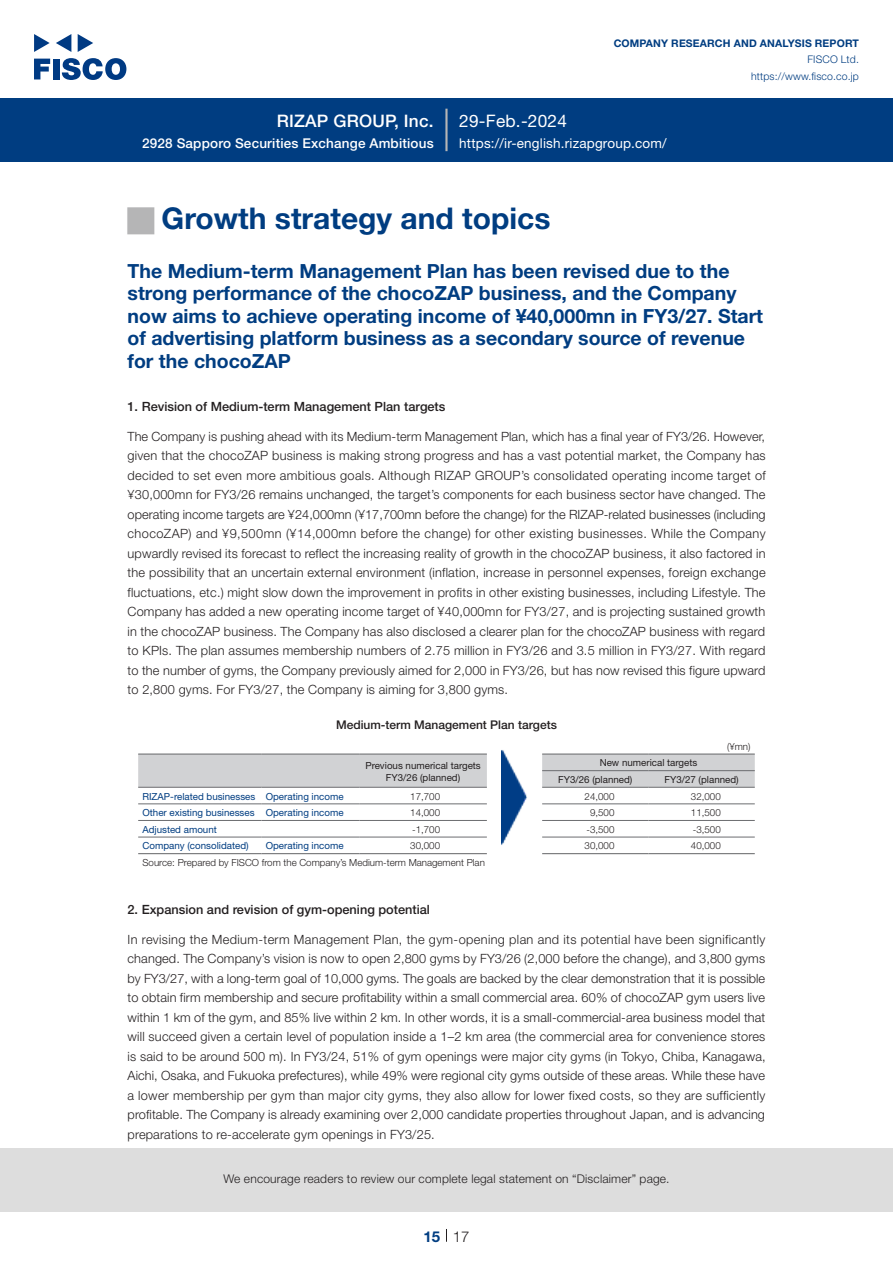
<style>
.page{position:relative;width:893px;height:1263px;background:#fff}
.page>*{position:absolute;margin:0;border:0;box-sizing:border-box;transform-origin:0 0}
.t1{font:700 30px "Helvetica Neue LT Std";color:#003d81}
.t2{font:27px "European Pi Std 1";color:#b5b5b6}
.中タイトル_e{font:700 19.5px/22.5px "Helvetica Neue LT Std";color:#003d81}
.t3{font:500 17.25px "Helvetica Neue LT Std";letter-spacing:.015em;color:#fff}
.t4{font:17.25px "Helvetica Neue LT Std";letter-spacing:.015em;color:#fff}
.t5{font:300 15px "Helvetica Neue LT Std";color:#231f20}
.t6{font:700 15px "Helvetica Neue LT Std";color:#003d81}
.t7{font:500 13.5px "Helvetica Neue LT Std";letter-spacing:.015em;color:#fff}
.t8{font:13.5px "Helvetica Neue LT Std";letter-spacing:.015em;color:#fff}
.本文_e{font:300 12.75px/19.5px "Helvetica Neue LT Std";letter-spacing:.015em;color:#231f20;text-align:justify}
.小タイトル_e{font:500 12.75px "Helvetica Neue LT Std";color:#231f20}
.t9{font:300 12px "Helvetica Neue LT Std";letter-spacing:.015em;color:#231f20}
.チャートタイトル_e{font:500 12px "Helvetica Neue LT Std";color:#231f20}
.t10{font:700 10.5px "Helvetica Neue LT Std";letter-spacing:.015em;color:#003d81}
.t11{font:300 10.5px/16.5px "Helvetica Neue LT Std";letter-spacing:.015em;color:#003d81;text-align:right}
.表左_en{font:9.75px "Helvetica Neue LT Std";color:#003d81}
.表上_en{font:9.75px "Helvetica Neue LT Std";color:#231f20}
.表数字_en{font:300 9.75px "Helvetica Neue LT Std";color:#231f20}
.表組み基本スタイル_en{font:300 9.75px "Helvetica Neue LT Std";color:#231f20}
.表単位_en{font:300 9.75px "Helvetica Neue LT Std";color:#231f20}
</style>
<div class="page">
<div style="left:0;top:1148px;width:893px;height:64px;background:#ddd"></div>
<svg style="left:34px;top:59px;width:16px;height:20px"></svg>
<div style="left:53px;top:59px;width:6px;height:20px;background:#003a83"></div>
<svg style="left:62px;top:58px;width:64px;height:22px"></svg>
<svg style="left:34px;top:34px;width:16px;height:18px"></svg>
<svg style="left:78px;top:34px;width:15px;height:18px"></svg>
<svg style="left:56px;top:34px;width:15px;height:18px"></svg>
<div style="left:0;top:98px;width:893px;height:64px;background:#003d81"></div>
<hr style="left:445px;top:109px;width:3px;height:42px;background:#b5b5b6">
<svg style="left:446px;top:1229px;width:1px;height:13px"></svg>
<svg style="left:138px;top:754px;width:617px;height:33px;background:#d1d2d4"></svg>
<hr style="left:138px;top:787px;width:123px;height:1px;background:#6c6d70">
<hr style="left:261px;top:787px;width:98px;height:1px;background:#6c6d70">
<hr style="left:359px;top:787px;width:128px;height:1px;background:#6c6d70">
<hr style="left:138px;top:804px;width:123px;height:1px;background:#6c6d70">
<hr style="left:261px;top:804px;width:98px;height:1px;background:#6c6d70">
<hr style="left:359px;top:804px;width:128px;height:1px;background:#6c6d70">
<hr style="left:138px;top:820px;width:123px;height:1px;background:#6c6d70">
<hr style="left:261px;top:820px;width:98px;height:1px;background:#6c6d70">
<hr style="left:359px;top:820px;width:128px;height:1px;background:#6c6d70">
<hr style="left:138px;top:837px;width:123px;height:1px;background:#6c6d70">
<hr style="left:261px;top:837px;width:98px;height:1px;background:#6c6d70">
<hr style="left:359px;top:837px;width:128px;height:1px;background:#6c6d70">
<hr style="left:138px;top:753px;width:123px;height:2px;background:#6c6d70">
<hr style="left:261px;top:753px;width:98px;height:2px;background:#6c6d70">
<hr style="left:359px;top:753px;width:128px;height:2px;background:#6c6d70">
<hr style="left:138px;top:853px;width:123px;height:1px;background:#6c6d70">
<hr style="left:261px;top:853px;width:98px;height:1px;background:#6c6d70">
<hr style="left:359px;top:853px;width:128px;height:1px;background:#6c6d70">
<hr style="left:542px;top:770px;width:106px;height:1px;background:#6c6d70">
<hr style="left:648px;top:770px;width:107px;height:1px;background:#6c6d70">
<hr style="left:542px;top:787px;width:106px;height:1px;background:#6c6d70">
<hr style="left:648px;top:787px;width:107px;height:1px;background:#6c6d70">
<hr style="left:542px;top:804px;width:106px;height:1px;background:#6c6d70">
<hr style="left:648px;top:804px;width:107px;height:1px;background:#6c6d70">
<hr style="left:542px;top:820px;width:106px;height:1px;background:#6c6d70">
<hr style="left:648px;top:820px;width:107px;height:1px;background:#6c6d70">
<hr style="left:542px;top:837px;width:106px;height:1px;background:#6c6d70">
<hr style="left:648px;top:837px;width:107px;height:1px;background:#6c6d70">
<hr style="left:542px;top:753px;width:106px;height:2px;background:#6c6d70">
<hr style="left:648px;top:753px;width:107px;height:2px;background:#6c6d70">
<hr style="left:542px;top:853px;width:106px;height:1px;background:#6c6d70">
<hr style="left:648px;top:853px;width:107px;height:1px;background:#6c6d70">
<img style="left:502px;top:750px;width:25px;height:95px">
<p class="t10" style="left:614px;top:37px;width:247px">COMPANY RESEARCH AND ANALYSIS REPORT</p>
<p class="t11" style="left:751px;top:51px;width:109px">FISCO Ltd. https://www.fisco.co j p.</p>
<h3 class="t3" style="left:277px;top:110px;width:122px">RIZAP GROUP</h3>
<h3 class="t3" style="left:394px;top:110px;width:41px">, Inc.</h3>
<h3 class="t4" style="left:459px;top:110px;width:109px">29-Feb.-2024</h3>
<p class="t7" style="left:142px;top:135px;width:293px">2928 Sapporo Securities Exchange Ambitious</p>
<p class="t8" style="left:459px;top:135px;width:209px">https:// -i r english.rizapgroup.com/</p>
<p class="t2" style="left:128px;top:206px;width:28px">■</p>
<p class="中タイトル_e" style="left:128px;top:259px;width:637px">The Medium-term Management Plan has been revised due to the strong performance of the chocoZAP business, and the Company now aims to achieve operating income of ¥40,000mn in FY3/27. Start of advertising platform business as a secondary source of revenue for the chocoZAP</p>
<p class="小タイトル_e" style="left:128px;top:399px;width:319px">1. Revision of Medium-term Management Plan targets</p>
<p class="本文_e" style="left:128px;top:426px;width:640px">The Company is pushing ahead with its Medium-term Management Plan, which has a final year of FY3/26. However, given that the chocoZAP business is making strong progress and has a vast potential market, the Company has decided to set even more ambitious goals. Although RIZAP GROUP s’ consolidated operating income target of ¥30,000mn for FY3/26 remains unchanged, the target s’ components for each business sector have changed. The operating income targets are ¥24,000mn (¥17,700mn before the change) for the RIZAP-related businesses (including chocoZAP) and ¥9,500mn (¥14,000mn before the change) for other existing businesses. While the Company upwardly revised its forecast to reflect the increasing reality of growth in the chocoZAP business it, also factored in the possibility that an uncertain external environment (inflation, increase in personnel expenses, foreign exchange fluctuations, etc ) . might slow down the improvement in profits in other existing businesses, including Lifestyle. The Company has added a new operating income target of ¥40,000mn for FY3/27, and is projecting sustained growth in the chocoZAP business. The Company has also disclosed a clearer plan for the chocoZAP business with regard to KPIs. The plan assumes membership numbers of 2.75 million in FY3/26 and 3.5 million in FY3/27. With regard to the number of gyms, the Company previously aimed for 2,000 in FY3/26, but has now revised this figure upward to 2,800 gyms. For FY3/27, the Company is aiming for 3,800 gyms.</p>
<p class="チャートタイトル_e" style="left:336px;top:717px;width:222px">Medium-term Management Plan targets</p>
<p class="表単位_en" style="left:727px;top:740px;width:25px">¥( mn(</p>
<p class="表上_en" style="left:365px;top:759px;width:117px">Previous numerical targets</p>
<p class="表上_en" style="left:386px;top:771px;width:76px">FY3/26 (planned(</p>
<p class="t1" style="left:162px;top:200px;width:390px">Growth strategy and topics</p>
<p class="表上_en" style="left:600px;top:757px;width:99px">New numerical targets</p>
<p class="表上_en" style="left:664px;top:774px;width:76px">FY3/27 (planned(</p>
<p class="表上_en" style="left:558px;top:774px;width:76px">FY3/26 (planned)</p>
<p class="表左_en" style="left:142px;top:790px;width:114px">RIZAP-related businesses</p>
<p class="表左_en" style="left:266px;top:790px;width:79px">Operating income</p>
<p class="表数字_en" style="left:410px;top:790px;width:31px">17,700</p>
<p class="表数字_en" style="left:585px;top:790px;width:31px">24,000</p>
<p class="表数字_en" style="left:691px;top:790px;width:31px">32,000</p>
<p class="表左_en" style="left:142px;top:807px;width:114px">Other existing businesses</p>
<p class="表左_en" style="left:266px;top:807px;width:79px">Operating income</p>
<p class="表数字_en" style="left:410px;top:807px;width:31px">14,000</p>
<p class="表数字_en" style="left:590px;top:807px;width:26px">9,500</p>
<p class="表数字_en" style="left:691px;top:807px;width:31px">11,500</p>
<p class="表左_en" style="left:142px;top:823px;width:76px">Adjusted amount</p>
<p class="表数字_en" style="left:412px;top:823px;width:30px">-1,700</p>
<p class="表数字_en" style="left:586px;top:823px;width:30px">-3,500</p>
<p class="表数字_en" style="left:693px;top:823px;width:30px">-3,500</p>
<p class="表左_en" style="left:142px;top:840px;width:108px">Company (consolidated)</p>
<p class="表組み基本スタイル_en" style="left:142px;top:856px;width:344px">Source: Prepared by FISCO from the Company s’ Medium-term Management Plan</p>
<p class="小タイトル_e" style="left:128px;top:901px;width:304px">2. Expansion and revision of gym-opening potential</p>
<p class="本文_e" style="left:128px;top:929px;width:640px">In revising the Medium-term Management Plan, the gym-opening plan and its potential have been significantly changed. The Company s’ vision is now to open 2,800 gyms by FY3/26 (2,000 before the change ,) and 3,800 gyms by FY3/27, with a long-term goal of 10,000 gyms. The goals are backed by the clear demonstration that isit possible to obtain firm membership and secure profitability within a small commercial area. 60% of chocoZAP gym users live within 1 km of the gym, and 85% live within 2 km In. other words isit, a small-commercial-area business model that will succeed given a certain level of population inside 2–1a km area (the commercial area for convenience stores is said to be around 500 m I n.) FY3/24, 51% of gym openings were major city gyms (in Tokyo, Chiba, Kanagawa, Aichi, Osaka, and Fukuoka prefectures ,) while 49% were regional city gyms outside of these areas. While these have a lower membership per gym than major city gyms, they also allow for lower fixed costs, so they are sufficiently profitable. The Company is already examining over 2,000 candidate properties throughout Japan, and is advancing preparations to re-accelerate gym openings in FY3/25.</p>
<p class="表左_en" style="left:266px;top:840px;width:79px">Operating income</p>
<p class="表数字_en" style="left:410px;top:840px;width:31px">30,000</p>
<p class="表数字_en" style="left:585px;top:840px;width:31px">30,000</p>
<p class="表数字_en" style="left:691px;top:840px;width:31px">40,000</p>
<p class="t9" style="left:223px;top:1171px;width:448px">We encourage readers to review our complete legal statement on “Disclaimer” page.</p>
<p class="t6" style="left:423px;top:1227px;width:18px">15</p>
<p class="t5" style="left:453px;top:1227px;width:18px">17</p>
</div>
